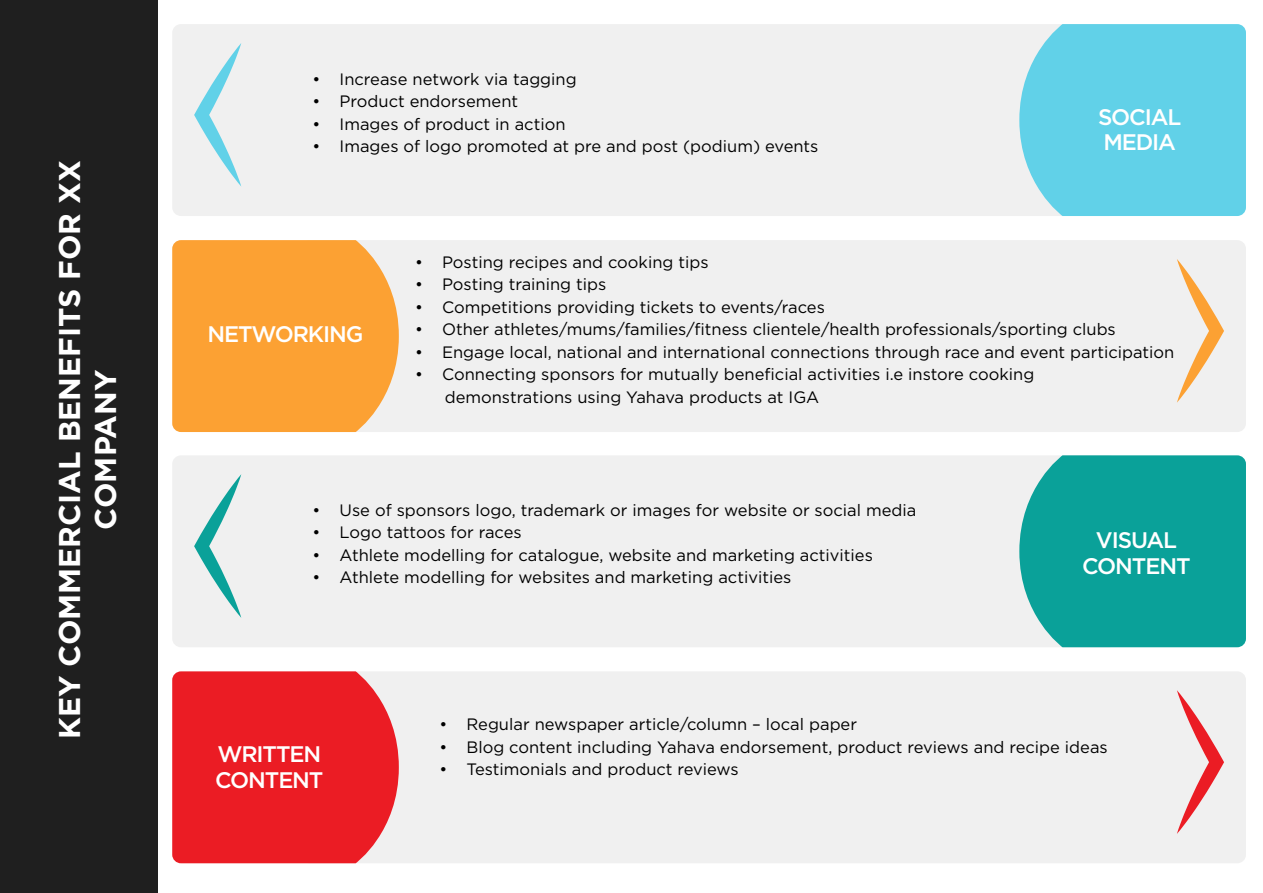
<style>
.page{position:relative;width:1263px;height:893px;background:#fff}
.page>*{position:absolute;margin:0;border:0;box-sizing:border-box;transform-origin:0 0}
.t1{font:700 30px/36px "Gotham";color:#fff;text-align:center}
.t2{font:500 22.5px/25.5px "Gotham";letter-spacing:-.05em;color:#fff}
.t3{font:16.5px/22.5px "Gotham";color:#000}
</style>
<div class="page">
<div style="left:0;top:0;width:157px;height:893px;background:#1f1f1f"></div>
<div style="left:172px;top:24px;width:945px;height:192px;background:#f0f0f0;border-radius:9px"></div>
<div style="left:172px;top:455px;width:945px;height:192px;background:#f0f0f0;border-radius:9px"></div>
<div style="left:301px;top:240px;width:945px;height:192px;background:#f0f0f0;border-radius:9px"></div>
<div style="left:301px;top:671px;width:945px;height:192px;background:#f0f0f0;border-radius:9px"></div>
<div style="left:1019px;top:24px;width:227px;height:192px;background:#61d1e8"></div>
<div style="left:1019px;top:455px;width:227px;height:192px;background:#0aa199"></div>
<div style="left:172px;top:240px;width:227px;height:192px;background:#fca133"></div>
<div style="left:172px;top:671px;width:227px;height:192px;background:#eb1c24"></div>
<svg style="left:194px;top:43px;width:47px;height:143px"></svg>
<svg style="left:194px;top:474px;width:47px;height:144px"></svg>
<svg style="left:1177px;top:259px;width:47px;height:144px"></svg>
<svg style="left:1177px;top:690px;width:47px;height:144px"></svg>
<h1 class="t1" style="left:51px;top:739px;width:581px;rotate:-90deg">KEY COMMERCIAL BENEFITS FOR XX<br>COMPANY</h1>
<p class="t3" style="left:313px;top:67px;width:266px">• Increase network via tagging</p>
<p class="t3" style="left:313px;top:90px;width:207px">• Product endorsement</p>
<p class="t3" style="left:313px;top:112px;width:254px">• Images of product in action</p>
<p class="t3" style="left:313px;top:135px;width:507px">• Images of logo promoted at pre and post (podium) events</p>
<h2 class="t2" style="left:1098px;top:104px;width:85px">SOCIAL<br>MEDIA</h2>
<h2 class="t2" style="left:208px;top:321px;width:157px">NETWORKING</h2>
<p class="t3" style="left:415px;top:250px;width:295px">• Posting recipes and cooking tips</p>
<p class="t3" style="left:415px;top:273px;width:193px">• Posting training tips</p>
<p class="t3" style="left:415px;top:295px;width:411px">• Competitions providing tickets to events/races</p>
<p class="t3" style="left:415px;top:318px;width:702px">• Other athletes/mums/families/fitness clientele/health professionals/sporting clubs</p>
<p class="t3" style="left:415px;top:340px;width:761px">• Engage local, national and international connections through race and event participation</p>
<p class="t3" style="left:445px;top:363px;width:591px;text-indent:-30px">• Connecting sponsors for mutually beneficial activities i.e instore cooking demonstrations using Yahava products at IGA</p>
<p class="t3" style="left:313px;top:498px;width:605px">• Use of sponsors logo, trademark or images for website or social media</p>
<p class="t3" style="left:313px;top:521px;width:211px">• Logo tattoos for races</p>
<p class="t3" style="left:313px;top:543px;width:562px">• Athlete modelling for catalogue, website and marketing activities</p>
<p class="t3" style="left:313px;top:566px;width:480px">• Athlete modelling for websites and marketing activities</p>
<h2 class="t2" style="left:1082px;top:527px;width:110px;text-align:center">VISUAL<br>CONTENT</h2>
<h2 class="t2" style="left:215px;top:741px;width:110px">WRITTEN<br>CONTENT</h2>
<p class="t3" style="left:439px;top:713px;width:419px">• Regular newspaper article/column – local paper</p>
<p class="t3" style="left:439px;top:735px;width:670px">• Blog content including Yahava endorsement, product reviews and recipe ideas</p>
<p class="t3" style="left:439px;top:758px;width:301px">• Testimonials and product reviews</p>
</div>
